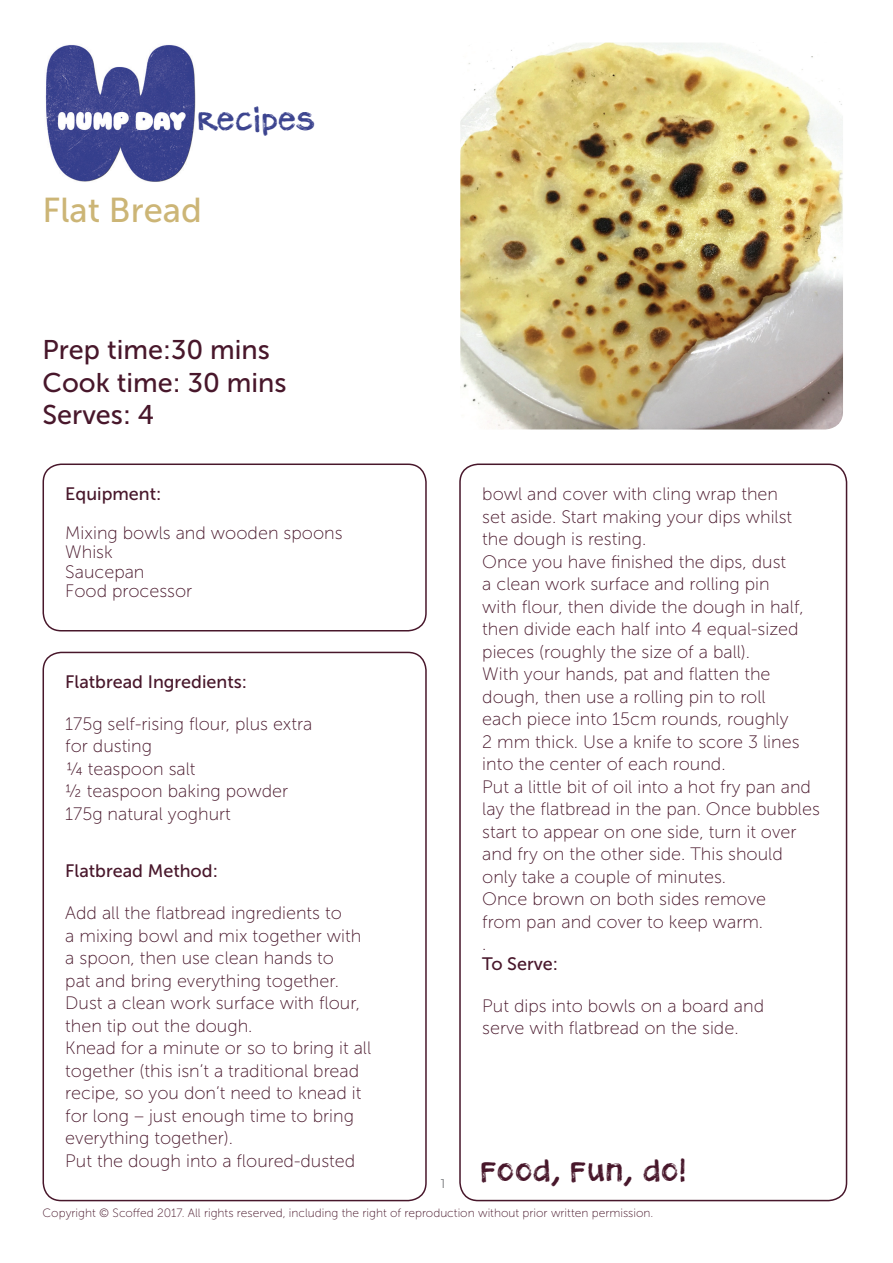
<style>
.page{position:relative;width:893px;height:1263px;background:#fff}
.page>*{position:absolute;margin:0;border:0;box-sizing:border-box;transform-origin:0 0}
.t1{font:34.5px "Museo Sans 500";color:#ccb576}
.t2{font:27px/32.4px "Museo Sans 500";color:#48172b}
.t3{font:25.05px "Plz Print Brush";letter-spacing:.08em;color:#48172b}
.t4{font:25.05px "Plz Print Brush";letter-spacing:.08em;color:#3c448f}
.t5{font:18px/22.5px "Museo Sans 100";color:#48172b}
.t6{font:18px "Museo Sans 500";color:#48172b}
.t7{font:12px "Museo Sans 100";color:#48172b}
.t8{font:12px "ITC Avant Garde Std";color:#808285}
</style>
<div class="page">
<img style="left:45px;top:45px;width:151px;height:137px">
<img style="left:460px;top:43px;width:383px;height:386px">
<div style="left:43px;top:652px;width:384px;height:549px;border:2px solid #48172b;border-radius:18px"></div>
<div style="left:459px;top:463px;width:388px;height:738px;border:2px solid #48172b;border-radius:18px"></div>
<div style="left:43px;top:463px;width:384px;height:168px;border:2px solid #48172b;border-radius:18px"></div>
<h3 class="t4" style="left:198px;top:106px;width:117px">Recipes</h3>
<h1 class="t1" style="left:43px;top:191px;width:161px">Flat Bread</h1>
<h2 class="t2" style="left:43px;top:334px;width:246px">Prep time:30 mins<br>Cook time: 30 mins<br>Serves: 4</h2>
<p class="t6" style="left:65px;top:484px;width:98px">Equipment:</p>
<p class="t5" style="left:65px;top:523px;width:279px;line-height:19.5px">Mixing bowls and wooden spoons<br>Whisk<br>Saucepan<br>Food processor</p>
<p class="t6" style="left:65px;top:672px;width:183px">Flatbread Ingredients:</p>
<p class="t5" style="left:65px;top:713px;width:249px">175g self-rising flour, plus extra for dusting<br>¼ teaspoon salt<br>½ teaspoon baking powder<br>175g natural yoghurt</p>
<p class="t6" style="left:65px;top:861px;width:154px">Flatbread Method:</p>
<p class="t5" style="left:65px;top:902px;width:307px">Add all the flatbread ingredients to<br>a mixing bowl and mix together with a spoon, then use clean hands to<br>pat and bring everything together.<br>Dust a clean work surface with flour, then tip out the dough.<br>Knead for a minute or so to bring it all together (this isn’t a traditional bread recipe, so you don’t need to knead it for long – just enough time to bring everything together).<br>Put the dough into a floured-dusted</p>
<p class="t5" style="left:482px;top:483px;width:339px">bowl and cover with cling wrap then<br>set aside. Start making your dips whilst the dough is resting.<br>Once you have finished the dips, dust<br>a clean work surface and rolling pin<br>with flour, then divide the dough in half, then divide each half into 4 equal-sized pieces (roughly the size of a ball).<br>With your hands, pat and flatten the dough, then use a rolling pin to roll<br>each piece into 15cm rounds, roughly<br>2 mm thick. Use a knife to score 3 lines into the center of each round.<br>Put a little bit of oil into a hot fry pan and lay the flatbread in the pan. Once bubbles start to appear on one side, turn it over and fry on the other side. This should only take a couple of minutes.<br>Once brown on both sides remove<br>from pan and cover to keep warm.<br>.</p>
<p class="t6" style="left:482px;top:953px;width:77px">To Serve:</p>
<p class="t5" style="left:482px;top:994px;width:283px">Put dips into bowls on a board and serve with flatbread on the side.</p>
<p class="t8" style="left:440px;top:1176px;width:8px">1</p>
<h3 class="t3" style="left:481px;top:1157px;width:205px">Food, Fun, do!</h3>
<p class="t7" style="left:43px;top:1206px;width:612px">Copyright © Scoffed 2017. All rights reserved, including the right of reproduction without prior written permission.</p>
</div>
